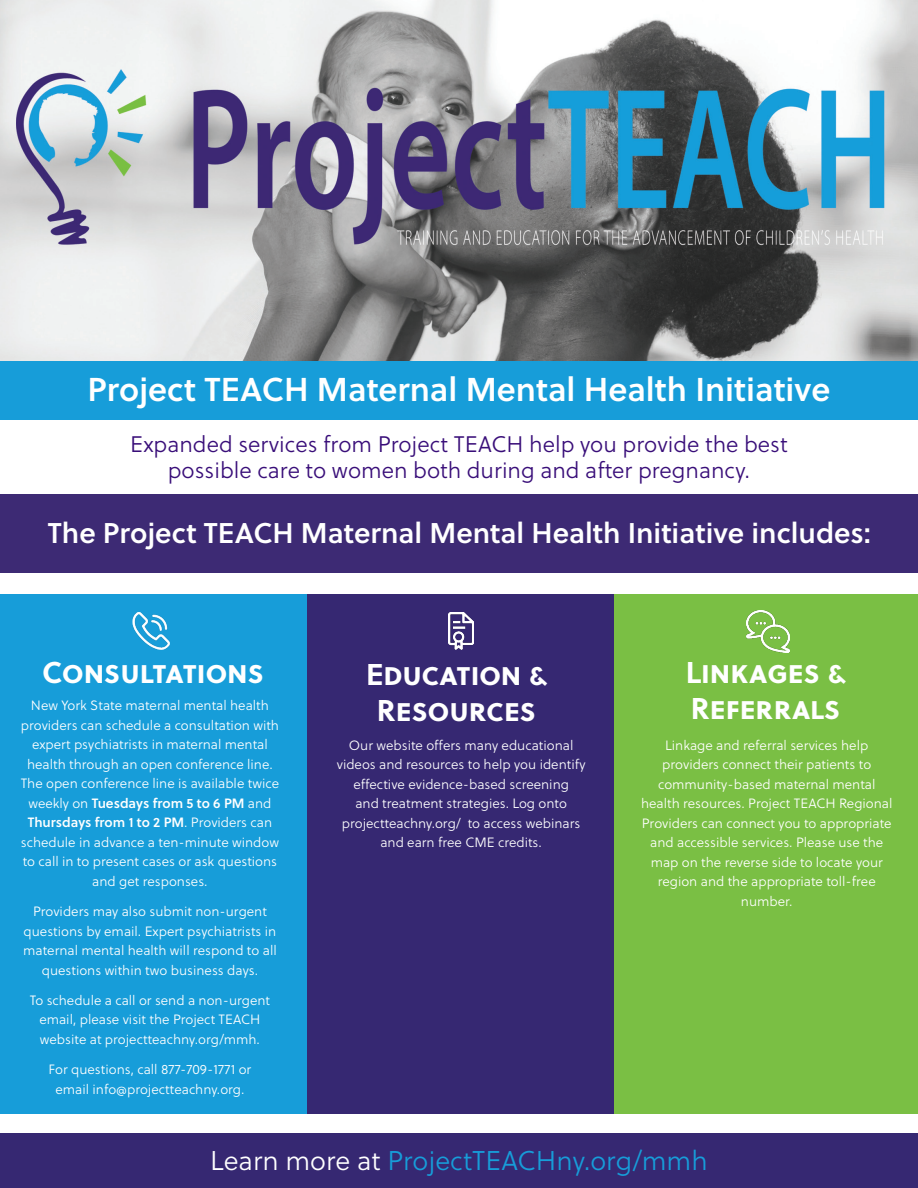
<style>
.page{position:relative;width:918px;height:1188px;background:#fff}
.page>*{position:absolute;margin:0;border:0;box-sizing:border-box;transform-origin:0 0}
.t1{font:33px "Soleil Sb";color:#fff}
.t2{font:700 30px/36px "Soleil";color:#fff;text-align:center}
.t3{font:28.5px "Soleil Sb";color:#fff}
.t4{font:27.15px "Soleil Lt";color:#179dd9}
.t5{font:22.5px/25.5px "Soleil Lt";color:#390e79;text-align:center}
.t6{font:13.5px/19.5px "Soleil Lt";color:#fff;text-align:center}
.t7{font:13.5px/19.5px "Soleil Sb";color:#fff}
.s1{font-family:"Soleil Lt"}
.s2{color:#fff}
</style>
<div class="page">
<div style="left:0;top:494px;width:918px;height:79px;background:#3d2a74"></div>
<img style="left:0;top:0;width:918px;height:361px">
<div style="left:0;top:594px;width:308px;height:519px;background:#179dd9"></div>
<div style="left:307px;top:594px;width:307px;height:519px;background:#362872"></div>
<div style="left:614px;top:594px;width:304px;height:519px;background:#7abf44"></div>
<div style="left:0;top:1133px;width:918px;height:55px;background:#362872"></div>
<div style="left:0;top:361px;width:918px;height:59px;background:#179dd9"></div>
<img style="left:132px;top:613px;width:38px;height:36px">
<img style="left:747px;top:610px;width:42px;height:43px">
<img style="left:448px;top:612px;width:25px;height:38px">
<h1 class="t1" style="left:88px;top:365px;width:744px">Project TEACH Maternal Mental Health Initiative</h1>
<h3 class="t5" style="left:130px;top:432px;width:659px">Expanded services from Project TEACH help you provide the best possible care to women both during and after pregnancy.</h3>
<h3 class="t3" style="left:48px;top:511px;width:825px">The Project TEACH Maternal Mental Health Initiative includes:</h3>
<h2 class="t2" style="left:42px;top:653px;width:223px">Consultations</h2>
<h2 class="t2" style="left:366px;top:655px;width:183px">Education &amp;<br>Resources</h2>
<h2 class="t2" style="left:686px;top:653px;width:161px;text-align:left">Linkages &amp;<br>Referrals</h2>
<p class="t6" style="left:21px;top:696px;width:260px">New York State maternal mental health providers can schedule a consultation with expert psychiatrists in maternal mental health through an open conference line.<br>The open conference line is available twice</p>
<p class="t7" style="left:28px;top:793px;width:246px"><span class="s1">weekly on</span> Tuesdays from 5 to 6 PM <span class="s1">and<br></span>Thursdays from 1 to 2 PM<span class="s1">. Providers can</span></p>
<p class="t6" style="left:21px;top:832px;width:260px">schedule in advance a ten-minute window to call in to present cases or ask questions and get responses.</p>
<p class="t6" style="left:23px;top:901px;width:255px">Providers may also submit non-urgent questions by email. Expert psychiatrists in maternal mental health will respond to all questions within two business days.</p>
<p class="t6" style="left:30px;top:990px;width:242px">To schedule a call or send a non-urgent email, please visit the Project TEACH website at projectteachny.org/mmh.</p>
<p class="t6" style="left:49px;top:1060px;width:204px">For questions, call 877-709-1771 or email info@projectteachny.org.</p>
<p class="t6" style="left:337px;top:735px;width:250px">Our website offers many educational videos and resources to help you identify effective evidence-based screening<br>and treatment strategies. Log onto projectteachny.org/ to access webinars and earn free CME credits.</p>
<p class="t6" style="left:641px;top:735px;width:253px">Linkage and referral services help providers connect their patients to community-based maternal mental health resources. Project TEACH Regional Providers can connect you to appropriate and accessible services. Please use the map on the reverse side to locate your region and the appropriate toll-free number.</p>
<h3 class="t4" style="left:210px;top:1141px;width:499px"><span class="s2">Learn more at</span> ProjectTEACHny.org/mmh</h3>
</div>
